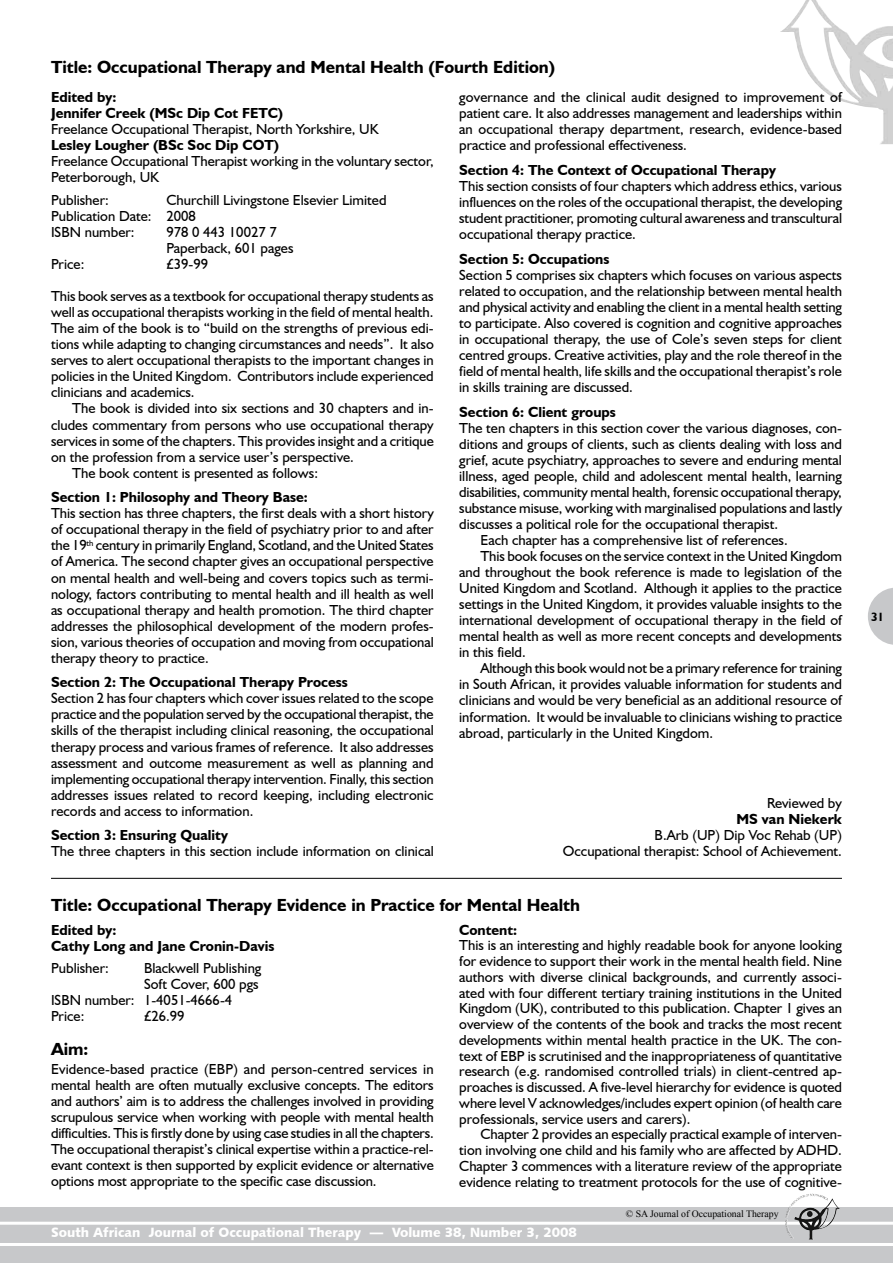
<style>
.page{position:relative;width:893px;height:1263px;background:#fff}
.page>*{position:absolute;margin:0;border:0;box-sizing:border-box;transform-origin:0 0}
.t1{font:700 17.55px "Humanist 521 BT";color:#000}
.t2{font:14.55px/16px "Humanist 521 BT";color:#000;text-align:justify}
.t3{font:700 14.55px/16px "Humanist 521 BT";color:#000}
.t4{font:13.5px "Humanist 531 BT Black A";color:#fff}
.t5{font:700 12px "Humanist 521 BT";color:#000}
.t6{font:9.75px "Times New Roman";color:#000}
</style>
<div class="page">
<svg style="left:868px;top:588px;width:25px;height:57px"></svg>
<div style="left:0;top:1208px;width:893px;height:55px;background:#c7c8ca"></div>
<hr style="left:0;top:1222px;width:893px;height:3px;background:#fff">
<hr style="left:0;top:1243px;width:893px;height:3px;background:#fff">
<img style="left:805px;top:1194px;width:18px;height:4px">
<img style="left:780px;top:0;width:113px;height:144px">
<hr style="left:51px;top:878px;width:791px;height:1px;background:#000">
<p class="t1" style="left:51px;top:56px;width:506px">Title: Occupational Therapy and Mental Health (Fourth Edition)</p>
<p class="t3" style="left:51px;top:89px;width:234px">Edited by:<br>Jennifer Creek (MSc Dip Cot FETC)</p>
<p class="t2" style="left:51px;top:121px;width:329px">Freelance Occupational Therapist, North Yorkshire, UK</p>
<p class="t3" style="left:51px;top:137px;width:230px">Lesley Lougher (BSc Soc Dip COT)</p>
<p class="t2" style="left:51px;top:153px;width:384px">Freelance Occupational Therapist working in the voluntary sector,<br>Peterborough, UK</p>
<p class="t2" style="left:51px;top:192px;width:59px">Publisher:</p>
<p class="t2" style="left:51px;top:192px;width:337px;text-align:left;text-indent:115px">Churchill Livingstone Elsevier Limited<br>Publication Date: 2008<br>ISBN number:</p>
<p class="t2" style="left:167px;top:224px;width:128px">978 0 443 10027 7<br>Paperback, 601 pages</p>
<p class="t2" style="left:51px;top:256px;width:35px">Price:</p>
<p class="t2" style="left:167px;top:256px;width:43px">£39-99</p>
<p class="t2" style="left:51px;top:288px;width:384px">This book serves as a textbook for occupational therapy students as well as occupational therapists working in the field of mental health.<br>The aim of the book is to “build on the strengths of previous edi&shy;tions while adapting to changing circumstances and needs”. It also serves to alert occupational therapists to the important changes in policies in the United Kingdom. Contributors include experienced clinicians and academics.</p>
<p class="t2" style="left:72px;top:400px;width:363px">The book is divided into six sections and 30 chapters and in-</p>
<p class="t2" style="left:51px;top:416px;width:384px">cludes commentary from persons who use occupational therapy</p>
<p class="t2" style="left:51px;top:432px;width:384px">services in some of the chapters. This provides insight and a critique</p>
<p class="t2" style="left:51px;top:448px;width:304px">on the profession from a service user’s perspective.</p>
<p class="t2" style="left:72px;top:464px;width:247px">The book content is presented as follows:</p>
<p class="t3" style="left:51px;top:489px;width:258px">Section 1: Philosophy and Theory Base:</p>
<p class="t2" style="left:51px;top:505px;width:384px">This section has three chapters, the first deals with a short history of occupational therapy in the field of psychiatry prior to and after the 19<sup>th</sup> century in primarily England, Scotland, and the United States of America. The second chapter gives an occupational perspective on mental health and well-being and covers topics such as termi&shy;nology, factors contributing to mental health and ill health as well as occupational therapy and health promotion. The third chapter addresses the philosophical development of the modern profes&shy;sion, various theories of occupation and moving from occupational therapy theory to practice.</p>
<p class="t3" style="left:51px;top:674px;width:298px">Section 2: The Occupational Therapy Process</p>
<p class="t2" style="left:51px;top:690px;width:384px">Section 2 has four chapters which cover issues related to the scope practice and the population served by the occupational therapist, the skills of the therapist including clinical reasoning, the occupational therapy process and various frames of reference. It also addresses assessment and outcome measurement as well as planning and implementing occupational therapy intervention. Finally, this section addresses issues related to record keeping, including electronic records and access to information.</p>
<p class="t3" style="left:51px;top:827px;width:178px">Section 3: Ensuring Quality</p>
<p class="t2" style="left:51px;top:843px;width:384px">The three chapters in this section include information on clinical</p>
<p class="t2" style="left:459px;top:89px;width:384px">governance and the clinical audit designed to improvement of patient care. It also addresses management and leaderships within an occupational therapy department, research, evidence-based practice and professional effectiveness.</p>
<p class="t3" style="left:459px;top:161px;width:318px">Section 4: The Context of Occupational Therapy</p>
<p class="t2" style="left:459px;top:178px;width:384px">This section consists of four chapters which address ethics, various influences on the roles of the occupational therapist, the developing student practitioner, promoting cultural awareness and transcultural occupational therapy practice.</p>
<p class="t3" style="left:459px;top:250px;width:152px">Section 5: Occupations</p>
<p class="t2" style="left:459px;top:266px;width:384px">Section 5 comprises six chapters which focuses on various aspects related to occupation, and the relationship between mental health and physical activity and enabling the client in a mental health setting to participate. Also covered is cognition and cognitive approaches in occupational therapy, the use of Cole’s seven steps for client centred groups. Creative activities, play and the role thereof in the field of mental health, life skills and the occupational therapist’s role in skills training are discussed.</p>
<p class="t3" style="left:459px;top:403px;width:158px">Section 6: Client groups</p>
<p class="t2" style="left:459px;top:419px;width:384px">The ten chapters in this section cover the various diagnoses, con-</p>
<p class="t2" style="left:459px;top:435px;width:384px">ditions and groups of clients, such as clients dealing with loss and</p>
<p class="t2" style="left:459px;top:451px;width:384px">grief, acute psychiatry, approaches to severe and enduring mental</p>
<p class="t2" style="left:459px;top:467px;width:384px">illness, aged people, child and adolescent mental health, learning</p>
<p class="t2" style="left:459px;top:483px;width:384px">disabilities, community mental health, forensic occupational therapy,</p>
<p class="t2" style="left:459px;top:500px;width:384px">substance misuse, working with marginalised populations and lastly</p>
<p class="t2" style="left:459px;top:516px;width:320px">discusses a political role for the occupational therapist.</p>
<p class="t2" style="left:480px;top:532px;width:309px">Each chapter has a comprehensive list of references.</p>
<p class="t2" style="left:480px;top:548px;width:363px">This book focuses on the service context in the United Kingdom</p>
<p class="t2" style="left:459px;top:564px;width:384px">and throughout the book reference is made to legislation of the</p>
<p class="t2" style="left:459px;top:580px;width:384px">United Kingdom and Scotland. Although it applies to the practice</p>
<p class="t2" style="left:459px;top:596px;width:384px">settings in the United Kingdom, it provides valuable insights to the</p>
<p class="t2" style="left:459px;top:612px;width:384px">international development of occupational therapy in the field of</p>
<p class="t2" style="left:459px;top:628px;width:384px">mental health as well as more recent concepts and developments</p>
<p class="t2" style="left:459px;top:644px;width:68px">in this field.</p>
<p class="t2" style="left:480px;top:660px;width:363px">Although this book would not be a primary reference for training</p>
<p class="t2" style="left:459px;top:676px;width:384px">in South African, it provides valuable information for students and</p>
<p class="t2" style="left:459px;top:692px;width:384px">clinicians and would be very beneficial as an additional resource of</p>
<p class="t2" style="left:459px;top:708px;width:384px">information. It would be invaluable to clinicians wishing to practice</p>
<p class="t2" style="left:459px;top:724px;width:255px">abroad, particularly in the United Kingdom.</p>
<p class="t2" style="left:767px;top:795px;width:76px">Reviewed by</p>
<p class="t3" style="left:737px;top:811px;width:107px">MS van Niekerk</p>
<p class="t2" style="left:563px;top:827px;width:281px;text-align:right">B.Arb (UP) Dip Voc Rehab (UP)<br>Occupational therapist: School of Achievement.</p>
<p class="t1" style="left:51px;top:894px;width:530px">Title: Occupational Therapy Evidence in Practice for Mental Health</p>
<p class="t3" style="left:51px;top:921px;width:225px">Edited by:<br>Cathy Long and Jane Cronin-Davis</p>
<p class="t2" style="left:51px;top:960px;width:59px">Publisher:</p>
<p class="t2" style="left:144px;top:960px;width:119px">Blackwell Publishing</p>
<p class="t2" style="left:144px;top:976px;width:116px">Soft Cover, 600 pgs</p>
<p class="t2" style="left:51px;top:992px;width:183px">ISBN number: 1-4051-4666-4</p>
<p class="t2" style="left:51px;top:1008px;width:35px">Price:</p>
<p class="t2" style="left:144px;top:1008px;width:42px">£26.99</p>
<p class="t1" style="left:51px;top:1038px;width:39px">Aim:</p>
<p class="t2" style="left:51px;top:1060px;width:384px">Evidence-based practice (EBP) and person-centred services in mental health are often mutually exclusive concepts. The editors and authors’ aim is to address the challenges involved in providing scrupulous service when working with people with mental health difficulties. This is firstly done by using case studies in all the chapters.<br>The occupational therapist’s clinical expertise within a practice-rel&shy;evant context is then supported by explicit evidence or alternative options most appropriate to the specific case discussion.</p>
<p class="t3" style="left:459px;top:921px;width:59px">Content:</p>
<p class="t2" style="left:459px;top:937px;width:384px">This is an interesting and highly readable book for anyone looking for evidence to support their work in the mental health field. Nine authors with diverse clinical backgrounds, and currently associ&shy;ated with four different tertiary training institutions in the United Kingdom (UK), contributed to this publication. Chapter 1 gives an overview of the contents of the book and tracks the most recent developments within mental health practice in the UK. The con&shy;text of EBP is scrutinised and the inappropriateness of quantitative research (e.g. randomised controlled trials) in client-centred ap&shy;proaches is discussed. A five-level hierarchy for evidence is quoted where level V acknowledges/includes expert opinion (of health care professionals, service users and carers).</p>
<p class="t2" style="left:459px;top:1126px;width:384px;text-indent:21px">Chapter 2 provides an especially practical example of interven&shy;tion involving one child and his family who are affected by ADHD.<br>Chapter 3 commences with a literature review of the appropriate evidence relating to treatment protocols for the use of cognitive-</p>
<p class="t6" style="left:626px;top:1207px;width:154px">© SA Journal of Occupational Therapy</p>
<p class="t4" style="left:51px;top:1224px;width:527px">South African Journal of Occupational Therapy — Volume 38, Number 3, 2008</p>
<p class="t5" style="left:871px;top:609px;width:15px">31</p>
</div>
